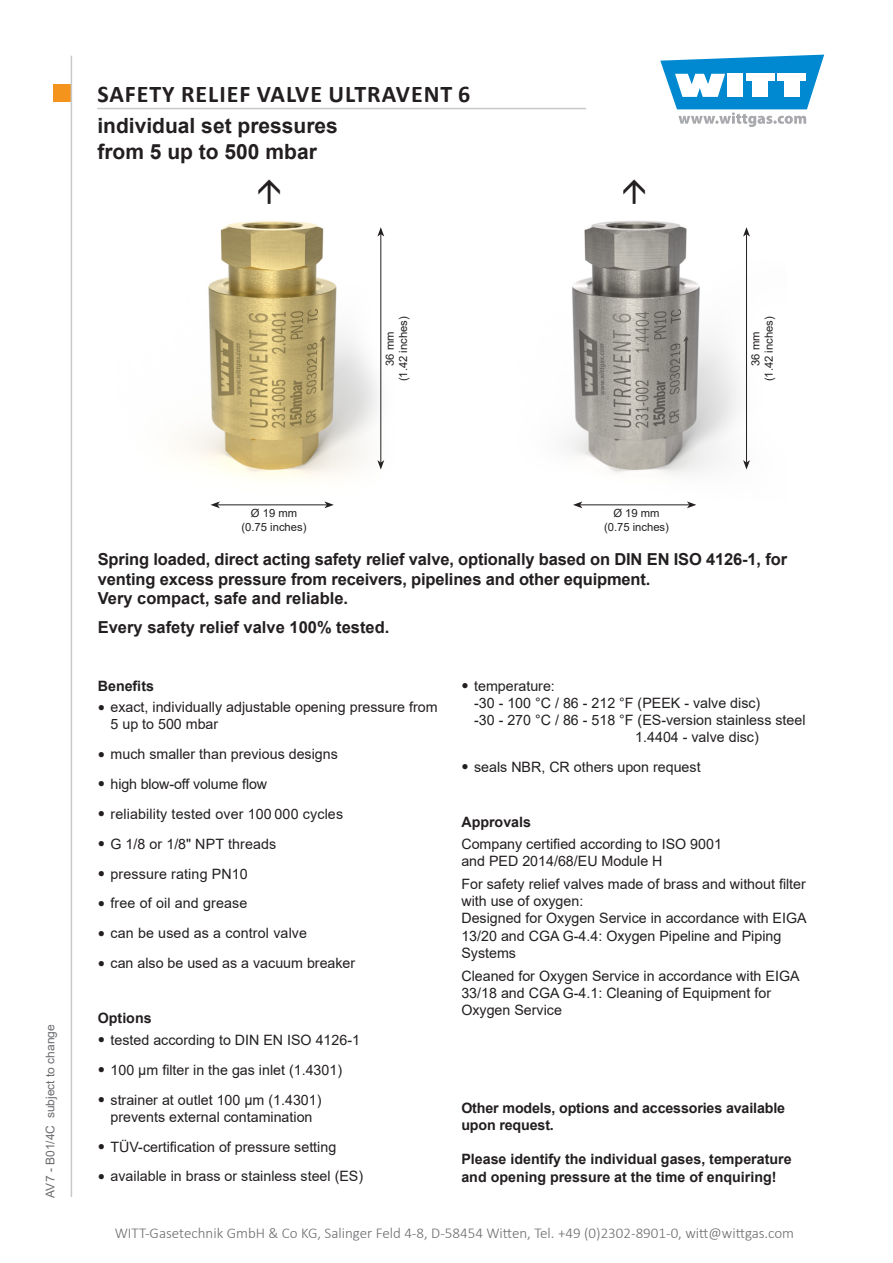
<style>
.page{position:relative;width:893px;height:1263px;background:#fff}
.page>*{position:absolute;margin:0;border:0;box-sizing:border-box;transform-origin:0 0}
.t1{font:700 24px "Calibri";letter-spacing:.04em;color:#231f20}
.t2{font:700 21px/25.2px "Arial";color:#231f20}
.Einleitungstext{font:700 16.5px/19.8px "Arial";letter-spacing:-.01em;color:#231f20}
.t3{font:300 15px "Calibri";color:#6b6c6f}
.Grundtext{font:14.25px/17.1px "Arial";color:#231f20}
.Überschrift{font:700 14.25px/17.1px "Arial";color:#231f20}
.t4{font:12px "Arial";color:#6b6c6f}
.t5{font:11.25px/13.5px "Arial";color:#231f20;text-align:center}
.s1{font-family:"Bookman Old Style";font-size:12px}
</style>
<div class="page">
<div style="left:53px;top:85px;width:17px;height:17px;background:#f5941d"></div>
<svg style="left:660px;top:55px;width:164px;height:72px"></svg>
<hr style="left:71px;top:56px;width:1px;height:1141px;background:#c7c9cb">
<hr style="left:97px;top:108px;width:489px;height:1px;background:#c7c9cb">
<img style="left:180px;top:221px;width:205px;height:258px">
<img style="left:567px;top:220px;width:181px;height:255px">
<hr style="left:380px;top:234px;width:1px;height:228px;background:#231f20">
<svg style="left:377px;top:227px;width:7px;height:10px"></svg>
<svg style="left:377px;top:460px;width:7px;height:9px"></svg>
<hr style="left:217px;top:504px;width:110px;height:1px;background:#231f20">
<svg style="left:324px;top:501px;width:10px;height:7px"></svg>
<svg style="left:210px;top:501px;width:10px;height:7px"></svg>
<hr style="left:746px;top:234px;width:1px;height:228px;background:#231f20">
<svg style="left:743px;top:227px;width:7px;height:10px"></svg>
<svg style="left:743px;top:460px;width:7px;height:9px"></svg>
<hr style="left:580px;top:504px;width:109px;height:1px;background:#231f20">
<svg style="left:687px;top:501px;width:9px;height:7px"></svg>
<svg style="left:573px;top:501px;width:9px;height:7px"></svg>
<h1 class="t1" style="left:97px;top:77px;width:374px">SAFETY RELIEF VALVE ULTRAVENT 6</h1>
<h2 class="t2" style="left:97px;top:114px;width:242px">individual set pressures from 5 up to 500 mbar</h2>
<p class="t5" style="left:383px;top:381px;width:67px;rotate:-90deg">36 mm<br>(1.42 inches)</p>
<p class="t5" style="left:749px;top:381px;width:67px;rotate:-90deg">36 mm<br>(1.42 inches)</p>
<p class="t4" style="left:42px;top:1197px;width:175px;rotate:-90deg">AV7 - B01/4C subject to change</p>
<p class="t5" style="left:241px;top:506px;width:67px">Ø 19 mm (0.75 inches)</p>
<p class="t5" style="left:604px;top:506px;width:67px">Ø 19 mm (0.75 inches)</p>
<p class="Einleitungstext" style="left:98px;top:549px;width:691px">Spring loaded, direct acting safety relief valve, optionally based on DIN EN ISO 4126-1, for venting excess pressure from receivers, pipelines and other equipment.<br>Very compact, safe and reliable.</p>
<p class="Einleitungstext" style="left:98px;top:617px;width:293px">Every safety relief valve 100% tested.</p>
<p class="Überschrift" style="left:98px;top:677px;width:58px">Benefits</p>
<p class="Grundtext" style="left:111px;top:698px;width:329px;text-indent:-13px"><span class="s1">●</span> exact, individually adjustable opening pressure from<br>5 up to 500 mbar</p>
<p class="Grundtext" style="left:98px;top:745px;width:242px"><span class="s1">●</span> much smaller than previous designs</p>
<p class="Grundtext" style="left:98px;top:775px;width:171px"><span class="s1">●</span> high blow-off volume flow</p>
<p class="Grundtext" style="left:98px;top:805px;width:247px"><span class="s1">●</span> reliability tested over 100 000 cycles</p>
<p class="Grundtext" style="left:98px;top:835px;width:180px"><span class="s1">●</span> G 1/8 or 1/8" NPT threads</p>
<p class="Grundtext" style="left:98px;top:865px;width:152px"><span class="s1">●</span> pressure rating PN10</p>
<p class="Grundtext" style="left:98px;top:895px;width:151px"><span class="s1">●</span> free of oil and grease</p>
<p class="Grundtext" style="left:98px;top:924px;width:211px"><span class="s1">●</span> can be used as a control valve</p>
<p class="Grundtext" style="left:98px;top:954px;width:259px"><span class="s1">●</span> can also be used as a vacuum breaker</p>
<p class="Überschrift" style="left:98px;top:1010px;width:55px">Options</p>
<p class="Grundtext" style="left:98px;top:1031px;width:264px"><span class="s1">●</span> tested according to DIN EN ISO 4126-1</p>
<p class="Grundtext" style="left:98px;top:1061px;width:246px"><span class="s1">●</span> 100 µm filter in the gas inlet (1.4301)</p>
<p class="Grundtext" style="left:98px;top:1091px;width:225px;text-align:center"><span class="s1">●</span> strainer at outlet 100 µm (1.4301) prevents external contamination</p>
<p class="Grundtext" style="left:98px;top:1138px;width:240px"><span class="s1">●</span> TÜV-certification of pressure setting</p>
<p class="Grundtext" style="left:98px;top:1168px;width:267px"><span class="s1">●</span> available in brass or stainless steel (ES)</p>
<p class="Grundtext" style="left:461px;top:677px;width:95px"><span class="s1">●</span> temperature:</p>
<p class="Grundtext" style="left:474px;top:694px;width:288px">-30 - 100 °C / 86 - 212 °F (PEEK - valve disc)</p>
<p class="Grundtext" style="left:474px;top:711px;width:333px">-30 - 270 °C / 86 - 518 °F (ES-version stainless steel</p>
<p class="Grundtext" style="left:635px;top:728px;width:125px">1.4404 - valve disc)</p>
<p class="Grundtext" style="left:461px;top:758px;width:241px"><span class="s1">●</span> seals NBR, CR others upon request</p>
<p class="Überschrift" style="left:461px;top:814px;width:71px">Approvals</p>
<p class="Grundtext" style="left:461px;top:835px;width:262px">Company certified according to ISO 9001 and PED 2014/68/EU Module H</p>
<p class="Grundtext" style="left:461px;top:875px;width:347px">For safety relief valves made of brass and without filter with use of oxygen:<br>Designed for Oxygen Service in accordance with EIGA 13/20 and CGA G-4.4: Oxygen Pipeline and Piping Systems</p>
<p class="Grundtext" style="left:461px;top:967px;width:340px">Cleaned for Oxygen Service in accordance with EIGA<br>33/18 and CGA G-4.1: Cleaning of Equipment for<br>Oxygen Service</p>
<p class="Überschrift" style="left:461px;top:1100px;width:325px">Other models, options and accessories available upon request.</p>
<p class="Überschrift" style="left:461px;top:1151px;width:332px">Please identify the individual gases, temperature and opening pressure at the time of enquiring!</p>
<p class="t3" style="left:115px;top:1224px;width:681px">WITT-Gasetechnik GmbH &amp; Co KG, Salinger Feld 4-8, D-58454 Witten, Tel. +49 (0)2302-8901-0, witt@wittgas.com</p>
</div>
